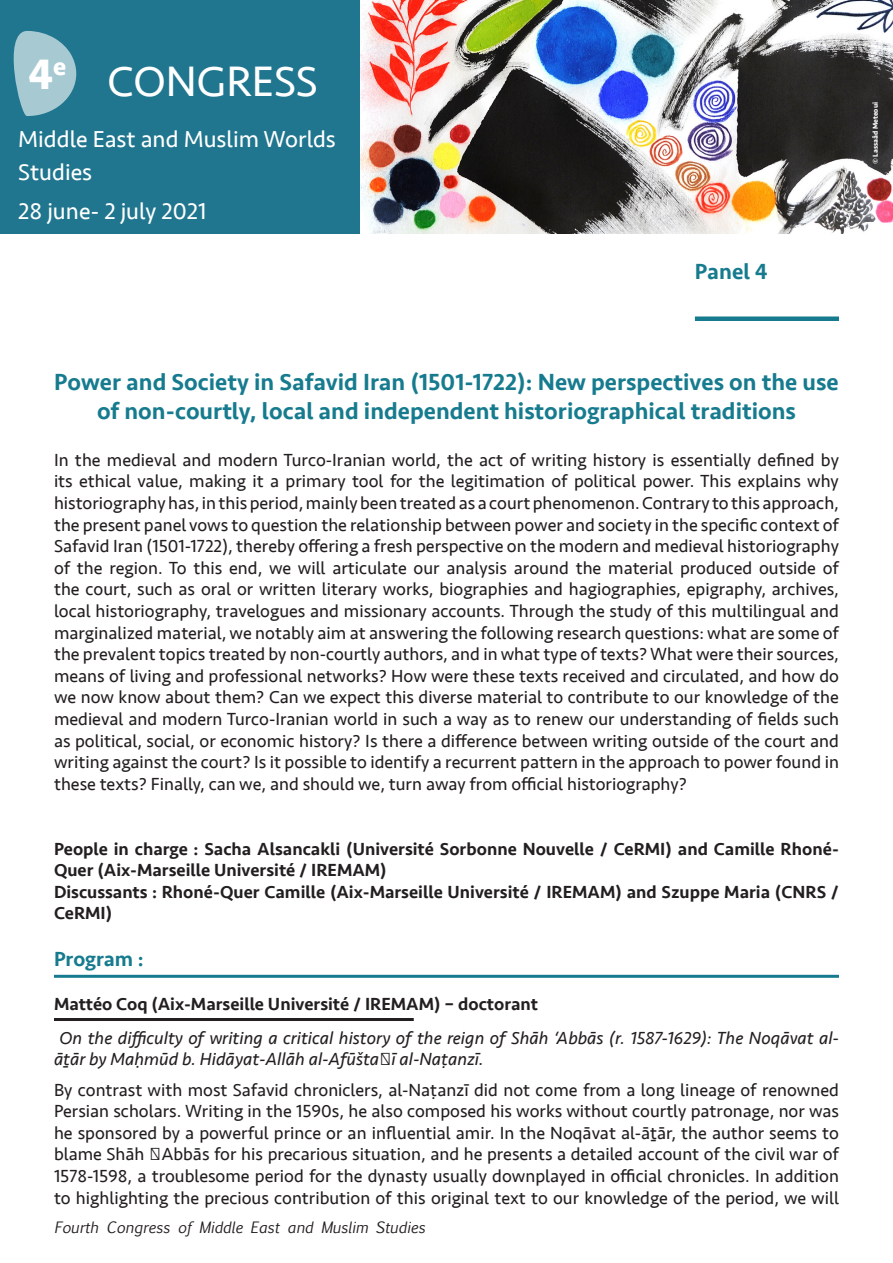
<style>
.page{position:relative;width:893px;height:1263px;background:#fff}
.page>*{position:absolute;margin:0;border:0;box-sizing:border-box;transform-origin:0 0}
.t1{font:43.8px "Seravek";color:#fff}
.t2{font:700 43.8px "Seravek";color:#fff}
.Titre_principal{font:500 24px/28.8px "Seravek";color:#167b8e;text-align:center}
.t3{font:23.7px/32.8px "Seravek";color:#fff}
.Atelier{font:500 22.5px "Seravek";color:#167b8e}
.Programme{font:500 21px "Seravek";color:#167b8e}
.Texte{font:18px/21.6px "Seravek";color:#231f20;text-align:justify}
.Responsable_Discutan{font:500 18px/21.6px "Seravek";color:#231f20}
.Titre_communication{font:italic 18px/21.6px "Seravek";color:#231f20}
.Intervenants{font:500 18px "Seravek";color:#231f20}
.t4{font:italic 15px "Euphemia UCAS";color:#231f20}
.t5{font:700 7.35px "Seravek";color:#fff}
</style>
<div class="page">
<img style="left:360px;top:0;width:533px;height:234px">
<div style="left:0;top:0;width:360px;height:234px;background:#20768e"></div>
<svg style="left:13px;top:31px;width:63px;height:85px"></svg>
<div style="left:695px;top:316px;width:144px;height:5px;background:#167b8e"></div>
<hr style="left:54px;top:975px;width:785px;height:3px;background:#167b8e">
<hr style="left:54px;top:1018px;width:360px;height:3px;background:#231f20">
<h1 class="t2" style="left:28px;top:39px;width:40px">4<sup>e</sup></h1>
<h1 class="t1" style="left:108px;top:48px;width:212px">CONGRESS</h1>
<h3 class="t3" style="left:18px;top:123px;width:319px">Middle East and Muslim Worlds<br>Studies</h3>
<h3 class="t3" style="left:18px;top:195px;width:190px">28 june- 2 july 2021</h3>
<p class="Atelier" style="left:695px;top:257px;width:74px">Panel 4</p>
<p class="t5" style="left:869px;top:164px;width:64px;rotate:-90deg">© Lassaâd Meteoui</p>
<p class="Titre_principal" style="left:54px;top:368px;width:786px">Power and Society in Safavid Iran (1501-1722): New perspectives on the use of non-courtly, local and independent historiographical traditions</p>
<p class="Texte" style="left:54px;top:449px;width:786px">In the medieval and modern Turco-Iranian world, the act of writing history is essentially defined by its ethical value, making it a primary tool for the legitimation of political power. This explains why historiography has, in this period, mainly been treated as a court phenomenon. Contrary to this approach, the present panel vows to question the relationship between power and society in the specific context of Safavid Iran (1501-1722), thereby offering a fresh perspective on the modern and medieval historiography of the region. To this end, we will articulate our analysis around the material produced outside of the court, such as oral or written literary works, biographies and hagiographies, epigraphy, archives, local historiography, travelogues and missionary accounts. Through the study of this multilingual and marginalized material, we notably aim at answering the following research questions: what are some of the prevalent topics treated by non-courtly authors, and in what type of texts? What were their sources, means of living and professional networks? How were these texts received and circulated, and how do we now know about them? Can we expect this diverse material to contribute to our knowledge of the medieval and modern Turco-Iranian world in such a way as to renew our understanding of fields such as political, social, or economic history? Is there a difference between writing outside of the court and writing against the court? Is it possible to identify a recurrent pattern in the approach to power found in these texts? Finally, can we, and should we, turn away from official historiography?</p>
<p class="Responsable_Discutan" style="left:54px;top:838px;width:786px">People in charge : Sacha Alsancakli (Université Sorbonne Nouvelle / CeRMI) and Camille Rhoné-<br>Quer (Aix-Marseille Université / IREMAM)</p>
<p class="Responsable_Discutan" style="left:54px;top:881px;width:786px">Discussants : Rhoné-Quer Camille (Aix-Marseille Université / IREMAM) and Szuppe Maria (CNRS /<br>CeRMI)</p>
<p class="Programme" style="left:54px;top:946px;width:91px">Program :</p>
<p class="Intervenants" style="left:54px;top:992px;width:485px">Mattéo Coq (Aix-Marseille Université / IREMAM) – doctorant</p>
<p class="Titre_communication" style="left:54px;top:1027px;width:786px;text-indent:5px">On the difficulty of writing a critical history of the reign of Shāh ‘Abbās (r. 1587-1629): The Noqāvat al&shy;āṯār by Maḥmūd b. Hidāyat-Allāh al-Afūštaʿī al-Naṭanzī.</p>
<p class="Texte" style="left:54px;top:1079px;width:786px">By contrast with most Safavid chroniclers, al-Naṭanzī did not come from a long lineage of renowned Persian scholars. Writing in the 1590s, he also composed his works without courtly patronage, nor was he sponsored by a powerful prince or an influential amir. In the Noqāvat al-āṯār, the author seems to blame Shāh ʿAbbās for his precarious situation, and he presents a detailed account of the civil war of 1578-1598, a troublesome period for the dynasty usually downplayed in official chronicles. In addition to highlighting the precious contribution of this original text to our knowledge of the period, we will</p>
<p class="t4" style="left:54px;top:1216px;width:373px">Fourth Congress of Middle East and Muslim Studies</p>
</div>
